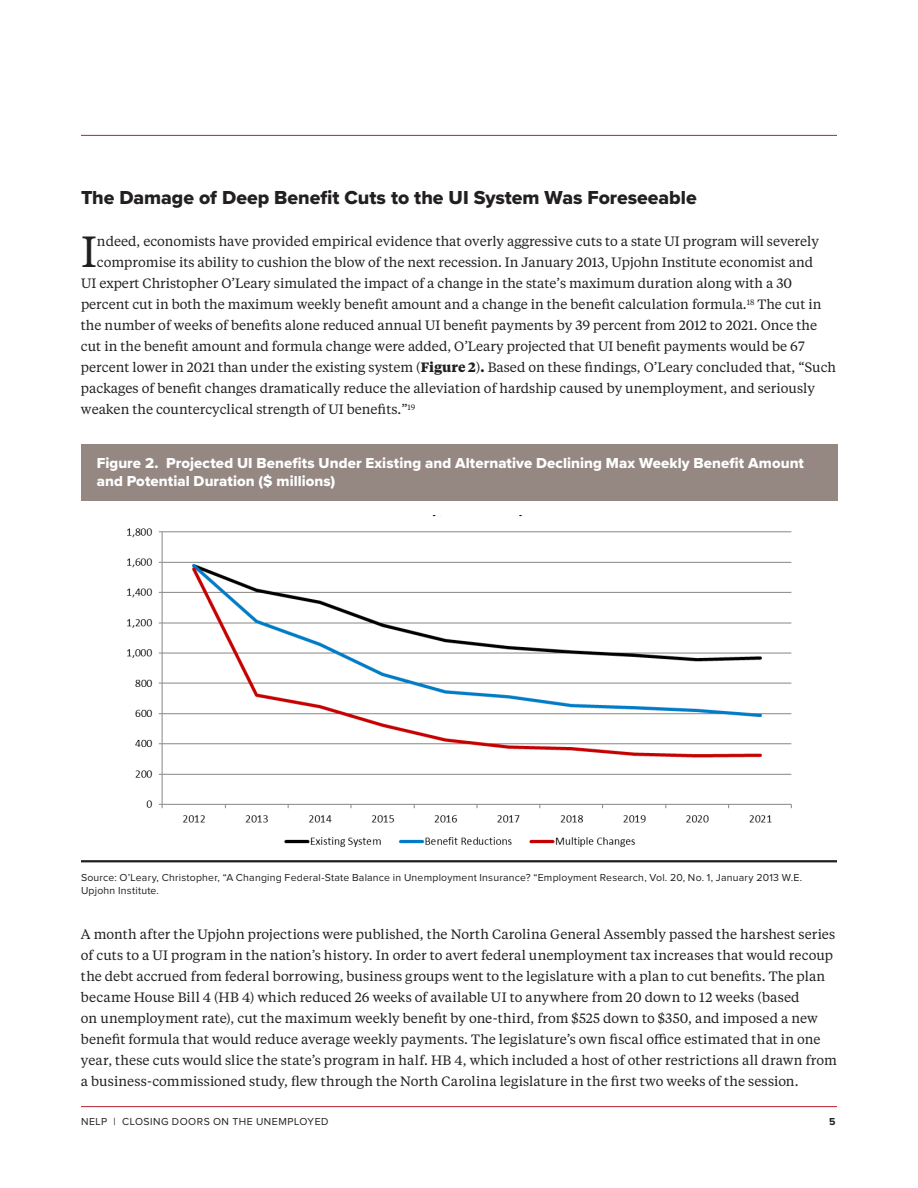
<style>
.page{position:relative;width:918px;height:1188px;background:#fff}
.page>*{position:absolute;margin:0;border:0;box-sizing:border-box;transform-origin:0 0}
.t1{font:43.35px "Tiempos Text";color:#221f1f}
.t2{font:19.5px "Proxima Nova Extrabld";color:#221f1f}
.t3{font:15px/18px "Proxima Nova Extrabld";letter-spacing:.005em;color:#fff}
.t4{font:13.5px/21px "Tiempos Text";color:#221f1f}
.t5{font:10.5px/13.5px "Proxima Nova";letter-spacing:.02em;color:#221f1f}
.t6{font:10.5px "Proxima Nova";letter-spacing:.05em;color:#221f1f}
.t7{font:700 10.5px "Proxima Nova";color:#221f1f}
.s1{font-weight:700}
</style>
<div class="page">
<hr style="left:81px;top:1106px;width:756px;height:1px;background:#b8222f">
<hr style="left:81px;top:135px;width:756px;height:1px;background:#b8222f">
<div style="left:81px;top:444px;width:756px;height:57px;background:#958883"></div>
<hr style="left:81px;top:860px;width:756px;height:2px;background:#221f1f">
<img style="left:127px;top:516px;width:665px;height:331px">
<h2 class="t2" style="left:81px;top:189px;width:617px">The Damage of Deep Benefit Cuts to the UI System Was Foreseeable</h2>
<h1 class="t1" style="left:81px;top:232px;width:17px">I</h1>
<p class="t4" style="left:97px;top:232px;width:724px">ndeed, economists have provided empirical evidence that overly aggressive cuts to a state UI program will severely</p>
<p class="t4" style="left:97px;top:253px;width:718px">compromise its ability to cushion the blow of the next recession. In January 2013, Upjohn Institute economist and</p>
<p class="t4" style="left:81px;top:274px;width:713px">UI expert Christopher O’Leary simulated the impact of a change in the state’s maximum duration along with a 30</p>
<p class="t4" style="left:81px;top:295px;width:742px">percent cut in both the maximum weekly benefit amount and a change in the benefit calculation formula.<sup>18</sup> The cut in</p>
<p class="t4" style="left:81px;top:316px;width:738px">the number of weeks of benefits alone reduced annual UI benefit payments by 39 percent from 2012 to 2021. Once the</p>
<p class="t4" style="left:81px;top:337px;width:725px">cut in the benefit amount and formula change were added, O’Leary projected that UI benefit payments would be 67</p>
<p class="t4" style="left:81px;top:358px;width:757px">percent lower in 2021 than under the existing system (<span class="s1">Figure 2</span>)<span class="s1">.</span> Based on these findings, O’Leary concluded that, “Such</p>
<p class="t4" style="left:81px;top:379px;width:735px">packages of benefit changes dramatically reduce the alleviation of hardship caused by unemployment, and seriously</p>
<p class="t4" style="left:81px;top:400px;width:336px">weaken the countercyclical strength of UI benefits.”<sup>19</sup></p>
<p class="t3" style="left:97px;top:455px;width:709px">Figure 2. Projected UI Benefits Under Existing and Alternative Declining Max Weekly Benefit Amount and Potential Duration ($ millions)</p>
<p class="t5" style="left:81px;top:871px;width:723px">Source: O’Leary, Christopher, “A Changing Federal-State Balance in Unemployment Insurance? “Employment Research, Vol. 20, No. 1, January 2013 W.E.<br>Upjohn Institute.</p>
<p class="t4" style="left:81px;top:925px;width:757px">A month after the Upjohn projections were published, the North Carolina General Assembly passed the harshest series of cuts to a UI program in the nation’s history. In order to avert federal unemployment tax increases that would recoup the debt accrued from federal borrowing, business groups went to the legislature with a plan to cut benefits. The plan became House Bill 4 (HB 4) which reduced 26 weeks of available UI to anywhere from 20 down to 12 weeks (based<br>on unemployment rate), cut the maximum weekly benefit by one-third, from $525 down to $350, and imposed a new benefit formula that would reduce average weekly payments. The legislature’s own fiscal office estimated that in one year, these cuts would slice the state’s program in half. HB 4, which included a host of other restrictions all drawn from a business-commissioned study, flew through the North Carolina legislature in the first two weeks of the session.</p>
<p class="t6" style="left:81px;top:1117px;width:249px">NELP | CLOSING DOORS ON THE UNEMPLOYED</p>
<p class="t7" style="left:829px;top:1117px;width:8px">5</p>
</div>
